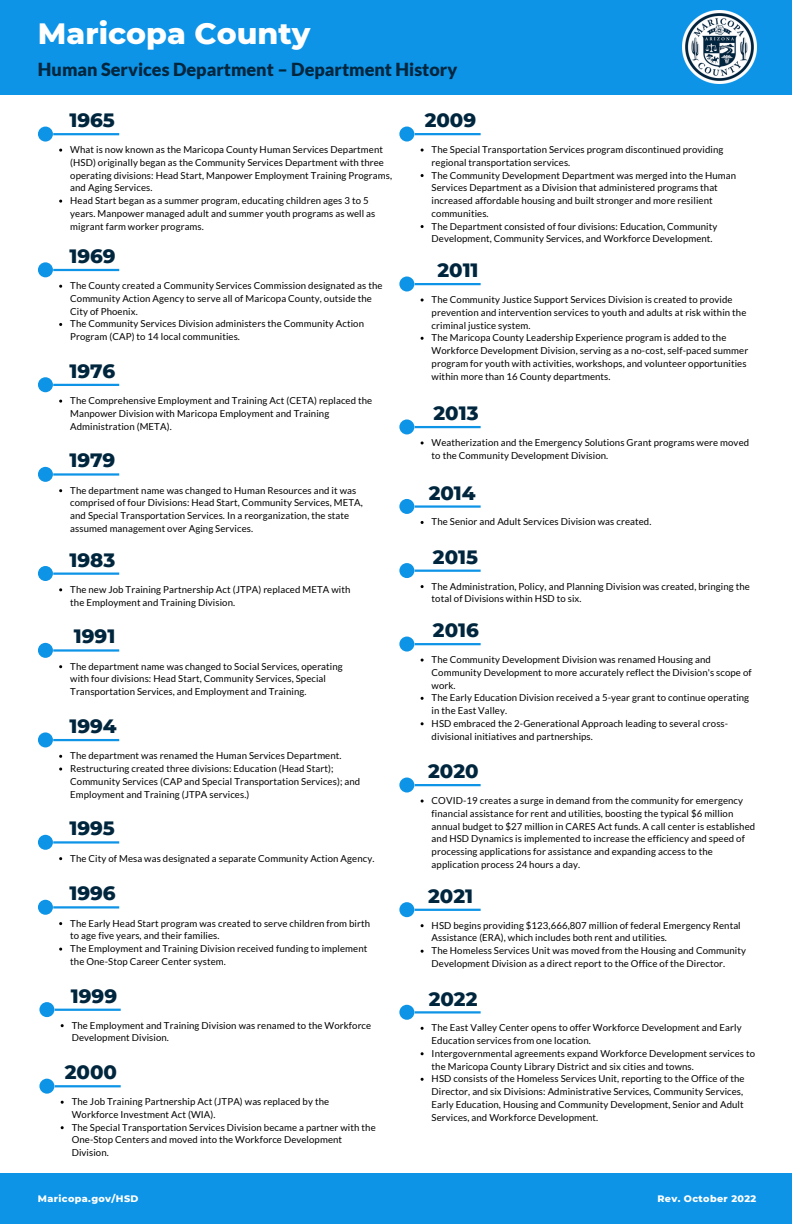
<style>
.page{position:relative;width:792px;height:1224px;background:#fff}
.page>*{position:absolute;margin:0;border:0;box-sizing:border-box;transform-origin:0 0}
.t1{font:800 30px "Montserrat";color:#fff}
.t2{font:800 19.7px "Montserrat";color:#00263e}
.t3{font:900 18px "Lato";color:#00263e}
.t4{font:9.6px/12.8px "Lato";letter-spacing:.01em;color:#000}
.t5{font:800 9.6px "Montserrat";letter-spacing:.04em;color:#fff}
</style>
<div class="page">
<div style="left:0;top:0;width:792px;height:94px;background:#0d94e7"></div>
<img style="left:683px;top:10px;width:73px;height:74px">
<div style="left:38px;top:127px;width:15px;height:15px;background:#0d94e7;border-radius:50%"></div>
<div style="left:399px;top:127px;width:15px;height:15px;background:#0d94e7;border-radius:50%"></div>
<div style="left:399px;top:277px;width:15px;height:15px;background:#0d94e7;border-radius:50%"></div>
<div style="left:399px;top:419px;width:15px;height:15px;background:#0d94e7;border-radius:50%"></div>
<div style="left:399px;top:499px;width:15px;height:15px;background:#0d94e7;border-radius:50%"></div>
<div style="left:38px;top:262px;width:15px;height:15px;background:#0d94e7;border-radius:50%"></div>
<div style="left:38px;top:377px;width:15px;height:15px;background:#0d94e7;border-radius:50%"></div>
<div style="left:38px;top:467px;width:15px;height:15px;background:#0d94e7;border-radius:50%"></div>
<hr style="left:53px;top:133px;width:66px;height:2px;background:#0d94e7">
<hr style="left:415px;top:133px;width:66px;height:2px;background:#0d94e7">
<hr style="left:415px;top:283px;width:66px;height:2px;background:#0d94e7">
<hr style="left:415px;top:426px;width:66px;height:2px;background:#0d94e7">
<hr style="left:415px;top:505px;width:66px;height:3px;background:#0d94e7">
<hr style="left:53px;top:269px;width:66px;height:2px;background:#0d94e7">
<hr style="left:53px;top:384px;width:66px;height:2px;background:#0d94e7">
<hr style="left:53px;top:473px;width:66px;height:3px;background:#0d94e7">
<div style="left:0;top:1173px;width:792px;height:51px;background:#0d94e7"></div>
<div style="left:38px;top:566px;width:15px;height:15px;background:#0d94e7;border-radius:50%"></div>
<div style="left:38px;top:643px;width:15px;height:15px;background:#0d94e7;border-radius:50%"></div>
<hr style="left:53px;top:573px;width:66px;height:2px;background:#0d94e7">
<hr style="left:53px;top:649px;width:66px;height:3px;background:#0d94e7">
<div style="left:38px;top:835px;width:15px;height:15px;background:#0d94e7;border-radius:50%"></div>
<div style="left:38px;top:900px;width:15px;height:15px;background:#0d94e7;border-radius:50%"></div>
<div style="left:38px;top:732px;width:15px;height:15px;background:#0d94e7;border-radius:50%"></div>
<hr style="left:53px;top:841px;width:66px;height:3px;background:#0d94e7">
<hr style="left:53px;top:906px;width:66px;height:3px;background:#0d94e7">
<hr style="left:53px;top:739px;width:66px;height:2px;background:#0d94e7">
<div style="left:39px;top:1002px;width:15px;height:15px;background:#0d94e7;border-radius:50%"></div>
<hr style="left:55px;top:1009px;width:66px;height:2px;background:#0d94e7">
<div style="left:39px;top:1079px;width:15px;height:15px;background:#0d94e7;border-radius:50%"></div>
<hr style="left:55px;top:1085px;width:66px;height:2px;background:#0d94e7">
<div style="left:399px;top:563px;width:15px;height:15px;background:#0d94e7;border-radius:50%"></div>
<div style="left:399px;top:637px;width:15px;height:15px;background:#0d94e7;border-radius:50%"></div>
<hr style="left:415px;top:570px;width:66px;height:2px;background:#0d94e7">
<hr style="left:415px;top:643px;width:66px;height:2px;background:#0d94e7">
<div style="left:399px;top:778px;width:15px;height:15px;background:#0d94e7;border-radius:50%"></div>
<hr style="left:415px;top:784px;width:66px;height:2px;background:#0d94e7">
<div style="left:399px;top:902px;width:15px;height:15px;background:#0d94e7;border-radius:50%"></div>
<hr style="left:415px;top:909px;width:66px;height:2px;background:#0d94e7">
<div style="left:399px;top:1005px;width:15px;height:15px;background:#0d94e7;border-radius:50%"></div>
<hr style="left:415px;top:1011px;width:66px;height:3px;background:#0d94e7">
<h1 class="t1" style="left:38px;top:15px;width:274px">Maricopa County</h1>
<h3 class="t3" style="left:38px;top:58px;width:421px">Human Services Department – Department History</h3>
<h2 class="t2" style="left:69px;top:108px;width:47px">1965</h2>
<h2 class="t2" style="left:425px;top:108px;width:53px">2009</h2>
<p class="t4" style="left:70px;top:143px;width:323px">What is now known as the Maricopa County Human Services Department (HSD) originally began as the Community Services Department with three operating divisions: Head Start, Manpower Employment Training Programs, and Aging Services.<br>Head Start began as a summer program, educating children ages 3 to 5 years. Manpower managed adult and summer youth programs as well as migrant farm worker programs.</p>
<p class="t4" style="left:432px;top:143px;width:306px">The Special Transportation Services program discontinued providing regional transportation services.<br>The Community Development Department was merged into the Human Services Department as a Division that administered programs that increased affordable housing and built stronger and more resilient communities.<br>The Department consisted of four divisions: Education, Community Development, Community Services, and Workforce Development.</p>
<h2 class="t2" style="left:69px;top:244px;width:48px">1969</h2>
<p class="t4" style="left:70px;top:279px;width:314px">The County created a Community Services Commission designated as the Community Action Agency to serve all of Maricopa County, outside the City of Phoenix.<br>The Community Services Division administers the Community Action Program (CAP) to 14 local communities.</p>
<h2 class="t2" style="left:69px;top:359px;width:48px">1976</h2>
<p class="t4" style="left:70px;top:394px;width:304px">The Comprehensive Employment and Training Act (CETA) replaced the<br>Manpower Division with Maricopa Employment and Training<br>Administration (META).</p>
<h2 class="t2" style="left:69px;top:448px;width:48px">1979</h2>
<p class="t4" style="left:70px;top:484px;width:294px">The department name was changed to Human Resources and it was comprised of four Divisions: Head Start, Community Services, META, and Special Transportation Services. In a reorganization, the state assumed management over Aging Services.</p>
<h2 class="t2" style="left:69px;top:548px;width:47px">1983</h2>
<p class="t4" style="left:70px;top:583px;width:282px">The new Job Training Partnership Act (JTPA) replaced META with the Employment and Training Division.</p>
<h2 class="t2" style="left:74px;top:624px;width:43px">1991</h2>
<p class="t4" style="left:70px;top:660px;width:274px">The department name was changed to Social Services, operating with four divisions: Head Start, Community Services, Special<br>Transportation Services, and Employment and Training.</p>
<h2 class="t2" style="left:69px;top:714px;width:49px">1994</h2>
<p class="t4" style="left:70px;top:749px;width:291px">The department was renamed the Human Services Department.<br>Restructuring created three divisions: Education (Head Start); Community Services (CAP and Special Transportation Services); and Employment and Training (JTPA services.)</p>
<h2 class="t2" style="left:69px;top:816px;width:47px">1995</h2>
<p class="t4" style="left:70px;top:852px;width:306px">The City of Mesa was designated a separate Community Action Agency.</p>
<h2 class="t2" style="left:69px;top:881px;width:48px">1996</h2>
<p class="t4" style="left:70px;top:917px;width:301px">The Early Head Start program was created to serve children from birth to age five years, and their families.<br>The Employment and Training Division received funding to implement the One-Stop Career Center system.</p>
<h2 class="t2" style="left:71px;top:984px;width:48px">1999</h2>
<p class="t4" style="left:72px;top:1019px;width:301px">The Employment and Training Division was renamed to the Workforce<br>Development Division.</p>
<h2 class="t2" style="left:65px;top:1060px;width:54px">2000</h2>
<p class="t4" style="left:72px;top:1095px;width:305px">The Job Training Partnership Act (JTPA) was replaced by the Workforce Investment Act (WIA).<br>The Special Transportation Services Division became a partner with the One-Stop Centers and moved into the Workforce Development Division.</p>
<h2 class="t2" style="left:437px;top:258px;width:43px">2011</h2>
<p class="t4" style="left:432px;top:293px;width:318px">The Community Justice Support Services Division is created to provide prevention and intervention services to youth and adults at risk within the criminal justice system.<br>The Maricopa County Leadership Experience program is added to the Workforce Development Division, serving as a no-cost, self-paced summer program for youth with activities, workshops, and volunteer opportunities within more than 16 County departments.</p>
<h2 class="t2" style="left:434px;top:401px;width:47px">2013</h2>
<p class="t4" style="left:432px;top:436px;width:319px">Weatherization and the Emergency Solutions Grant programs were moved to the Community Development Division.</p>
<h2 class="t2" style="left:429px;top:480px;width:49px">2014</h2>
<p class="t4" style="left:432px;top:515px;width:221px">The Senior and Adult Services Division was created.</p>
<h2 class="t2" style="left:433px;top:545px;width:47px">2015</h2>
<p class="t4" style="left:432px;top:579px;width:320px">The Administration, Policy, and Planning Division was created, bringing the total of Divisions within HSD to six.</p>
<h2 class="t2" style="left:433px;top:618px;width:48px">2016</h2>
<p class="t4" style="left:432px;top:653px;width:322px">The Community Development Division was renamed Housing and Community Development to more accurately reflect the Division's scope of work.<br>The Early Education Division received a 5-year grant to continue operating in the East Valley.<br>HSD embraced the 2-Generational Approach leading to several cross&shy;divisional initiatives and partnerships.</p>
<h2 class="t2" style="left:428px;top:759px;width:52px">2020</h2>
<p class="t4" style="left:432px;top:794px;width:325px">COVID-19 creates a surge in demand from the community for emergency financial assistance for rent and utilities, boosting the typical $6 million annual budget to $27 million in CARES Act funds. A call center is established and HSD Dynamics is implemented to increase the efficiency and speed of processing applications for assistance and expanding access to the application process 24 hours a day.</p>
<h2 class="t2" style="left:428px;top:884px;width:47px">2021</h2>
<p class="t4" style="left:432px;top:919px;width:316px">HSD begins providing $123,666,807 million of federal Emergency Rental Assistance (ERA), which includes both rent and utilities.<br>The Homeless Services Unit was moved from the Housing and Community Development Division as a direct report to the Office of the Director.</p>
<h2 class="t2" style="left:429px;top:986px;width:50px">2022</h2>
<p class="t4" style="left:432px;top:1021px;width:325px">The East Valley Center opens to offer Workforce Development and Early Education services from one location.<br>Intergovernmental agreements expand Workforce Development services to the Maricopa County Library District and six cities and towns.<br>HSD consists of the Homeless Services Unit, reporting to the Office of the Director, and six Divisions: Administrative Services, Community Services, Early Education, Housing and Community Development, Senior and Adult Services, and Workforce Development.</p>
<p class="t5" style="left:38px;top:1193px;width:102px">Maricopa.gov/HSD</p>
<p class="t5" style="left:657px;top:1193px;width:100px">Rev. October 2022</p>
</div>
